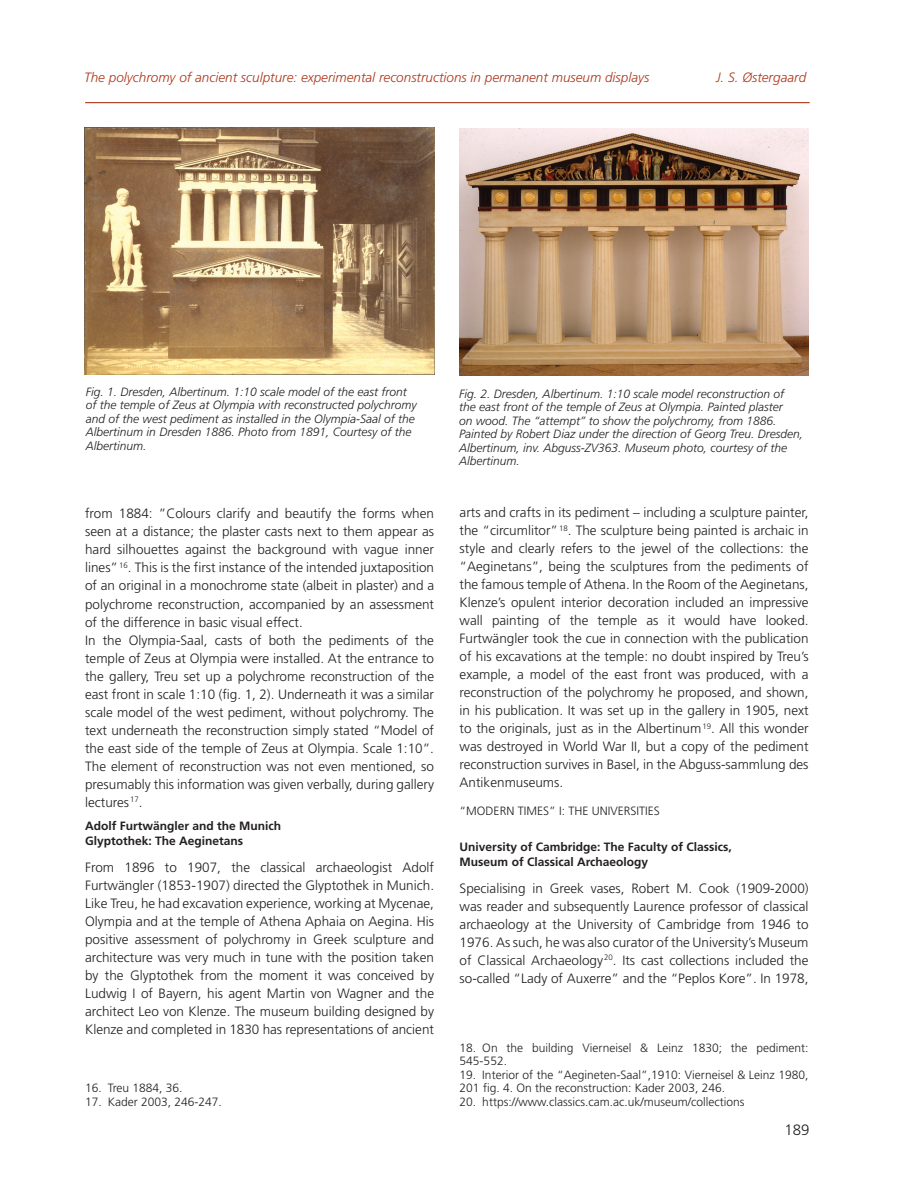
<style>
.page{position:relative;width:915px;height:1191px;background:#fff}
.page>*{position:absolute;margin:0;border:0;box-sizing:border-box;transform-origin:0 0}
.t1{font:300 15px "Frutiger LT Std";color:#231f20}
.t2{font:300 13.5px/18px "Frutiger LT Std";color:#231f20;text-align:justify}
.t3{font:italic 300 13.5px "Frutiger LT Std";color:#ad371a}
.t4{font:italic 300 12px/13.5px "Frutiger LT Std";color:#231f20}
.t5{font:300 12px/13.5px "Frutiger LT Std";color:#231f20}
.t6{font:700 12px/15px "Frutiger LT Std";color:#231f20}
</style>
<div class="page">
<hr style="left:85px;top:102px;width:724px;height:1px;background:#ad371a">
<img style="left:84px;top:128px;width:351px;height:246px">
<img style="left:459px;top:129px;width:349px;height:246px">
<p class="t3" style="left:84px;top:70px;width:566px">The polychromy of ancient sculpture: experimental reconstructions in permanent museum displays</p>
<p class="t3" style="left:715px;top:70px;width:92px">J. S. Østergaard</p>
<p class="t4" style="left:86px;top:385px;width:332px">Fig. 1. Dresden, Albertinum. 1:10 scale model of the east front of the temple of Zeus at Olympia with reconstructed polychromy and of the west pediment as installed in the Olympia-Saal of the Albertinum in Dresden 1886. Photo from 1891, Courtesy of the Albertinum.</p>
<p class="t2" style="left:85px;top:505px;width:350px;text-align:left">from 1884: ”Colours clarify and beautify the forms when seen at a distance; the plaster casts next to them appear as hard silhouettes against the background with vague inner lines”<sup>16</sup>. This is the first instance of the intended juxtaposition of an original in a monochrome state (albeit in plaster) and a polychrome reconstruction, accompanied by an assessment of the difference in basic visual effect.<br>In the Olympia-Saal, casts of both the pediments of the temple of Zeus at Olympia were installed. At the entrance to the gallery, Treu set up a polychrome reconstruction of the east front in scale 1:10 (fig. 1, 2). Underneath it was a similar scale model of the west pediment, without polychromy. The text underneath the reconstruction simply stated “Model of the east side of the temple of Zeus at Olympia. Scale 1:10”.<br>The element of reconstruction was not even mentioned, so presumably this information was given verbally, during gallery lectures<sup>17</sup>.</p>
<p class="t6" style="left:85px;top:818px;width:198px">Adolf Furtwängler and the Munich<br>Glyptothek: The Aeginetans</p>
<p class="t2" style="left:85px;top:858px;width:350px">From 1896 to 1907, the classical archaeologist Adolf Furtwängler (1853-1907) directed the Glyptothek in Munich.<br>Like Treu, he had excavation experience, working at Mycenae, Olympia and at the temple of Athena Aphaia on Aegina. His positive assessment of polychromy in Greek sculpture and architecture was very much in tune with the position taken by the Glyptothek from the moment it was conceived by Ludwig I of Bayern, his agent Martin von Wagner and the architect Leo von Klenze. The museum building designed by Klenze and completed in 1830 has representations of ancient</p>
<p class="t5" style="left:85px;top:1081px;width:99px">16. Treu 1884, 36.</p>
<p class="t5" style="left:85px;top:1095px;width:138px">17. Kader 2003, 246-247.</p>
<p class="t4" style="left:459px;top:387px;width:345px">Fig. 2. Dresden, Albertinum. 1:10 scale model reconstruction of the east front of the temple of Zeus at Olympia. Painted plaster<br>on wood. The “attempt” to show the polychromy, from 1886.<br>Painted by Robert Diaz under the direction of Georg Treu. Dresden, Albertinum, inv. Abguss-ZV363. Museum photo, courtesy of the Albertinum.</p>
<p class="t2" style="left:459px;top:503px;width:350px">arts and crafts in its pediment – including a sculpture painter, the “circumlitor”<sup>18</sup>. The sculpture being painted is archaic in style and clearly refers to the jewel of the collections: the “Aeginetans”, being the sculptures from the pediments of the famous temple of Athena. In the Room of the Aeginetans, Klenze’s opulent interior decoration included an impressive wall painting of the temple as it would have looked.<br>Furtwängler took the cue in connection with the publication of his excavations at the temple: no doubt inspired by Treu’s example, a model of the east front was produced, with a reconstruction of the polychromy he proposed, and shown, in his publication. It was set up in the gallery in 1905, next to the originals, just as in the Albertinum<sup>19</sup>. All this wonder was destroyed in World War II, but a copy of the pediment reconstruction survives in Basel, in the Abguss-sammlung des Antikenmuseums.</p>
<p class="t5" style="left:459px;top:804px;width:202px">“MODERN TIMES” I: THE UNIVERSITIES</p>
<p class="t6" style="left:459px;top:839px;width:274px">University of Cambridge: The Faculty of Classics,<br>Museum of Classical Archaeology</p>
<p class="t2" style="left:459px;top:879px;width:350px">Specialising in Greek vases, Robert M. Cook (1909-2000) was reader and subsequently Laurence professor of classical archaeology at the University of Cambridge from 1946 to 1976. As such, he was also curator of the University’s Museum of Classical Archaeology<sup>20</sup>. Its cast collections included the so-called “Lady of Auxerre” and the “Peplos Kore”. In 1978,</p>
<p class="t5" style="left:459px;top:1041px;width:350px">18. On the building Vierneisel &amp; Leinz 1830; the pediment:<br>545-552.</p>
<p class="t5" style="left:459px;top:1068px;width:350px">19. Interior of the “Aegineten-Saal”,1910: Vierneisel &amp; Leinz 1980,<br>201 fig. 4. On the reconstruction: Kader 2003, 246.</p>
<p class="t5" style="left:459px;top:1095px;width:286px">20. https://www.classics.cam.ac.uk/museum/collections</p>
<p class="t1" style="left:784px;top:1121px;width:27px">189</p>
</div>
